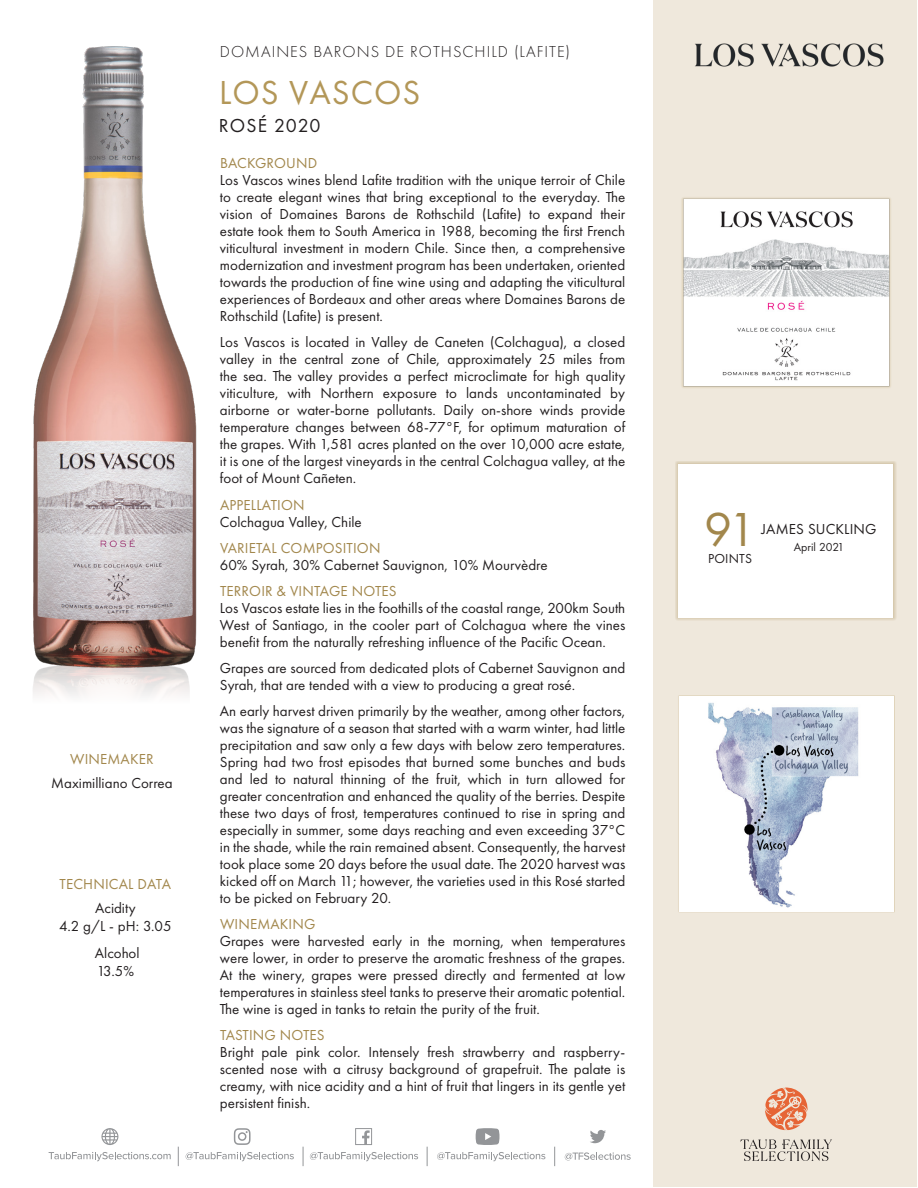
<style>
.page{position:relative;width:918px;height:1188px;background:#fff}
.page>*{position:absolute;margin:0;border:0;box-sizing:border-box;transform-origin:0 0}
.Rating_No{font:49.5px "Futura PT";color:#a2874c}
._2_Producer_Name{font:34.5px "Futura PT";letter-spacing:.03em;color:#b39758}
._3_Wine_Name___Vint{font:19.5px "Futura PT";letter-spacing:.055em;color:#231f20}
._1_Eyebrow_Text{font:300 16.5px "Futura PT";letter-spacing:.06em;color:#231f20}
._5_Body_Text{font:15px/17px "Futura PT";color:#231f20;text-align:justify}
._4_Para_Header{font:15px "Futura PT";letter-spacing:.01em;color:#a2874c}
.Winemkr___Tech_body{font:15px/18px "Futura PT";color:#231f20;text-align:center}
.Winemkr___Tech_head{font:15px "Futura PT";letter-spacing:.01em;color:#a2874c}
.Pub_name{font:15px "Futura PT";letter-spacing:.01em;color:#231f20}
.t1{font:13.5px "Futura PT";letter-spacing:.01em;color:#231f20}
.Pub_date{font:12px "Futura PT";color:#231f20}
</style>
<div class="page">
<div style="left:653px;top:0;width:263px;height:1186px;background:#efe8dc"></div>
<img style="left:33px;top:46px;width:164px;height:613px">
<img style="left:33px;top:657px;width:159px;height:39px">
<img style="left:681px;top:197px;width:210px;height:191px">
<div style="left:675px;top:461px;width:221px;height:160px;background:#a2874c;opacity:.65"></div>
<div style="left:678px;top:464px;width:215px;height:153px;background:#fff"></div>
<div style="left:678px;top:695px;width:217px;height:217px;background:#fff"></div>
<img style="left:708px;top:702px;width:151px;height:206px">
<svg style="left:565px;top:1152px;width:66px;height:8px"></svg>
<svg style="left:49px;top:1152px;width:122px;height:9px"></svg>
<svg style="left:186px;top:1152px;width:108px;height:9px"></svg>
<svg style="left:310px;top:1152px;width:108px;height:9px"></svg>
<svg style="left:437px;top:1152px;width:108px;height:9px"></svg>
<svg style="left:554px;top:1147px;width:1px;height:19px"></svg>
<svg style="left:303px;top:1147px;width:1px;height:19px"></svg>
<svg style="left:178px;top:1147px;width:1px;height:19px"></svg>
<svg style="left:355px;top:1128px;width:17px;height:17px"></svg>
<svg style="left:234px;top:1128px;width:17px;height:17px"></svg>
<svg style="left:427px;top:1147px;width:1px;height:19px"></svg>
<svg style="left:590px;top:1130px;width:16px;height:13px"></svg>
<svg style="left:101px;top:1128px;width:17px;height:17px"></svg>
<svg style="left:476px;top:1128px;width:23px;height:17px"></svg>
<svg style="left:740px;top:1139px;width:92px;height:22px"></svg>
<svg style="left:765px;top:1088px;width:43px;height:42px"></svg>
<img style="left:695px;top:43px;width:189px;height:24px">
<p class="Winemkr___Tech_head" style="left:70px;top:750px;width:85px">WINEMAKER</p>
<p class="Winemkr___Tech_body" style="left:51px;top:774px;width:123px">Maximilliano Correa</p>
<p class="Winemkr___Tech_head" style="left:60px;top:875px;width:113px">TECHNICAL DATA</p>
<p class="Winemkr___Tech_body" style="left:59px;top:899px;width:114px">Acidity<br>4.2 g/L - pH: 3.05</p>
<p class="Winemkr___Tech_body" style="left:95px;top:944px;width:46px;text-align:left">Alcohol<br>13.5%</p>
<p class="_1_Eyebrow_Text" style="left:220px;top:42px;width:352px">DOMAINES BARONS DE ROTHSCHILD (LAFITE)</p>
<p class="_2_Producer_Name" style="left:219px;top:72px;width:203px">LOS VASCOS</p>
<p class="_3_Wine_Name___Vint" style="left:219px;top:114px;width:103px">ROSÉ 2020</p>
<p class="_4_Para_Header" style="left:220px;top:154px;width:99px">BACKGROUND</p>
<p class="_5_Body_Text" style="left:220px;top:172px;width:407px">Los Vascos wines blend Lafite tradition with the unique terroir of Chile to create elegant wines that bring exceptional to the everyday. The vision of Domaines Barons de Rothschild (Lafite) to expand their estate took them to South America in 1988, becoming the first French viticultural investment in modern Chile. Since then, a comprehensive modernization and investment program has been undertaken, oriented towards the production of fine wine using and adapting the viticultural experiences of Bordeaux and other areas where Domaines Barons de Rothschild (Lafite) is present.</p>
<p class="_5_Body_Text" style="left:220px;top:334px;width:407px">Los Vascos is located in Valley de Caneten (Colchagua), a closed valley in the central zone of Chile, approximately 25 miles from the sea. The valley provides a perfect microclimate for high quality viticulture, with Northern exposure to lands uncontaminated by airborne or water-borne pollutants. Daily on-shore winds provide temperature changes between 68-77°F, for optimum maturation of the grapes. With 1,581 acres planted on the over 10,000 acre estate, it is one of the largest vineyards in the central Colchagua valley, at the foot of Mount Cañeten.</p>
<p class="_4_Para_Header" style="left:220px;top:496px;width:86px">APPELLATION</p>
<p class="_5_Body_Text" style="left:220px;top:513px;width:143px">Colchagua Valley, Chile</p>
<p class="_4_Para_Header" style="left:220px;top:539px;width:162px">VARIETAL COMPOSITION</p>
<p class="_5_Body_Text" style="left:220px;top:556px;width:329px">60% Syrah, 30% Cabernet Sauvignon, 10% Mourvèdre</p>
<p class="_4_Para_Header" style="left:220px;top:582px;width:178px">TERROIR &amp; VINTAGE NOTES</p>
<p class="_5_Body_Text" style="left:220px;top:599px;width:407px">Los Vascos estate lies in the foothills of the coastal range, 200km South West of Santiago, in the cooler part of Colchagua where the vines benefit from the naturally refreshing influence of the Pacific Ocean.</p>
<p class="_5_Body_Text" style="left:220px;top:659px;width:407px">Grapes are sourced from dedicated plots of Cabernet Sauvignon and<br>Syrah, that are tended with a view to producing a great rosé.</p>
<p class="_5_Body_Text" style="left:220px;top:702px;width:407px">An early harvest driven primarily by the weather, among other factors, was the signature of a season that started with a warm winter, had little precipitation and saw only a few days with below zero temperatures.<br>Spring had two frost episodes that burned some bunches and buds and led to natural thinning of the fruit, which in turn allowed for greater concentration and enhanced the quality of the berries. Despite these two days of frost, temperatures continued to rise in spring and especially in summer, some days reaching and even exceeding 37°C in the shade, while the rain remained absent. Consequently, the harvest took place some 20 days before the usual date. The 2020 harvest was kicked off on March 11; however, the varieties used in this Rosé started to be picked on February 20.</p>
<p class="_4_Para_Header" style="left:220px;top:915px;width:97px">WINEMAKING</p>
<p class="_5_Body_Text" style="left:220px;top:933px;width:407px">Grapes were harvested early in the morning, when temperatures were lower, in order to preserve the aromatic freshness of the grapes.<br>At the winery, grapes were pressed directly and fermented at low temperatures in stainless steel tanks to preserve their aromatic potential.<br>The wine is aged in tanks to retain the purity of the fruit.</p>
<p class="_4_Para_Header" style="left:220px;top:1026px;width:106px">TASTING NOTES</p>
<p class="_5_Body_Text" style="left:220px;top:1044px;width:407px">Bright pale pink color. Intensely fresh strawberry and raspberry&shy;scented nose with a citrusy background of grapefruit. The palate is creamy, with nice acidity and a hint of fruit that lingers in its gentle yet persistent finish.</p>
<p class="Rating_No" style="left:704px;top:501px;width:54px">91</p>
<p class="t1" style="left:708px;top:550px;width:45px">POINTS</p>
<p class="Pub_name" style="left:762px;top:521px;width:117px">JAMES SUCKLING</p>
<p class="Pub_date" style="left:794px;top:540px;width:52px">April 2021</p>
</div>
